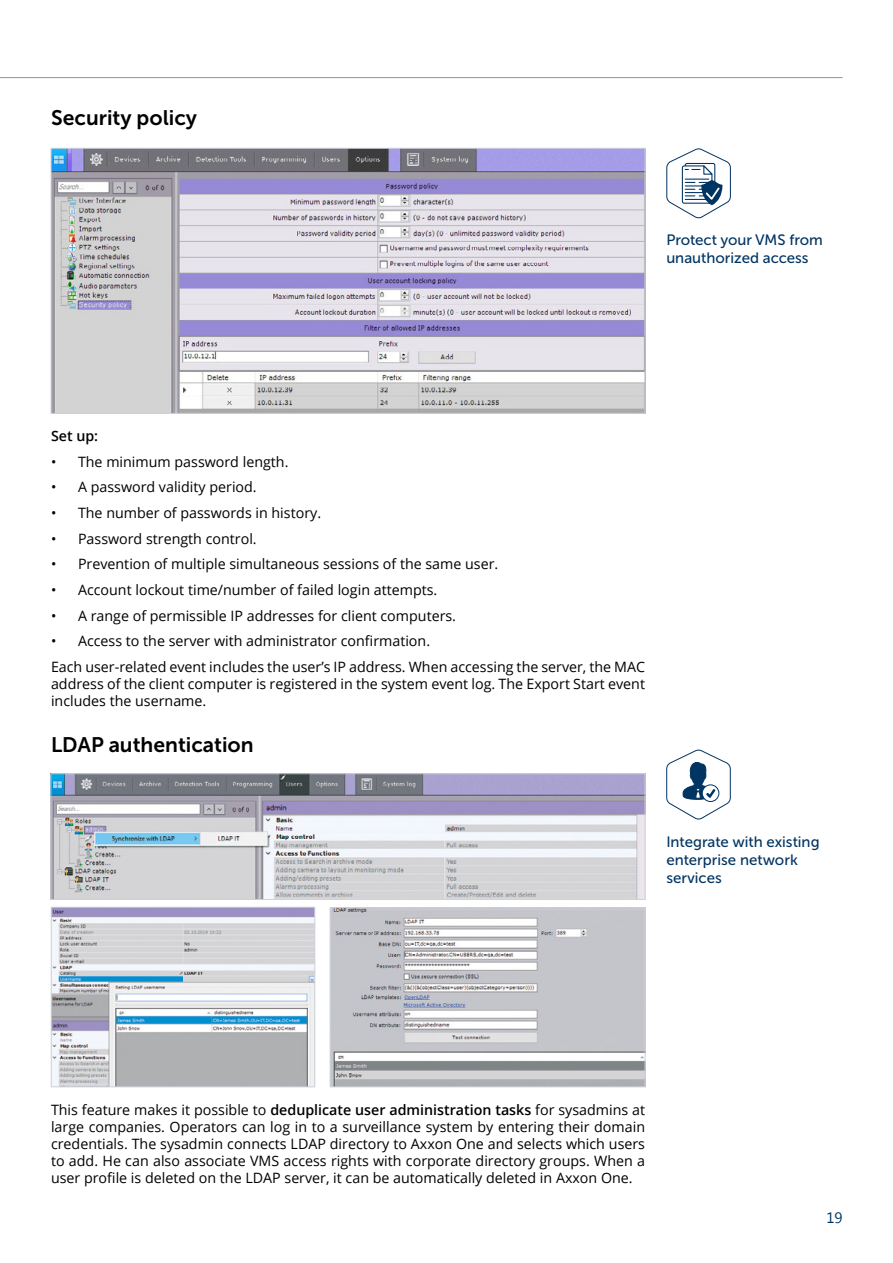
<style>
.page{position:relative;width:893px;height:1263px;background:#fff}
.page>*{position:absolute;margin:0;border:0;box-sizing:border-box;transform-origin:0 0}
.t1{font:21px "Museo Sans Cyrl 700";color:#000}
.t2{font:15px/18px "Museo Sans Cyrl 500";color:#003462}
.t3{font:15px "Segoe UI";color:#003462}
.t4{font:14.25px/17.1px "Open Sans";color:#000}
.t5{font:600 14.25px "Open Sans";color:#000}
.s1{font-weight:600}
</style>
<div class="page">
<hr style="left:0;top:77px;width:843px;height:1px;background:#8c94aa">
<img style="left:53px;top:150px;width:590px;height:261px">
<div style="left:51px;top:148px;width:594px;height:265px;border:1px solid #ced1dd"></div>
<svg style="left:666px;top:750px;width:65px;height:70px"></svg>
<img style="left:53px;top:909px;width:260px;height:176px">
<div style="left:51px;top:907px;width:264px;height:180px;border:1px solid #ced1dd"></div>
<img style="left:53px;top:775px;width:590px;height:123px">
<div style="left:51px;top:773px;width:594px;height:127px;border:1px solid #ced1dd"></div>
<img style="left:332px;top:909px;width:311px;height:176px">
<div style="left:330px;top:907px;width:315px;height:180px;border:1px solid #ced1dd"></div>
<svg style="left:666px;top:149px;width:65px;height:70px"></svg>
<h1 class="t1" style="left:51px;top:106px;width:148px">Security policy</h1>
<p class="t2" style="left:666px;top:231px;width:158px">Protect your VMS from unauthorized access</p>
<p class="t5" style="left:51px;top:426px;width:49px">Set up:</p>
<p class="t4" style="left:51px;top:453px;width:239px">• The minimum password length.</p>
<p class="t4" style="left:51px;top:478px;width:207px">• A password validity period.</p>
<p class="t4" style="left:51px;top:504px;width:272px">• The number of passwords in history.</p>
<p class="t4" style="left:51px;top:530px;width:207px">• Password strength control.</p>
<p class="t4" style="left:51px;top:555px;width:449px">• Prevention of multiple simultaneous sessions of the same user.</p>
<p class="t4" style="left:51px;top:581px;width:388px">• Account lockout time/number of failed login attempts.</p>
<p class="t4" style="left:51px;top:606px;width:407px">• A range of permissible IP addresses for client computers.</p>
<p class="t4" style="left:51px;top:628px;width:596px;line-height:25.7px">• Access to the server with administrator confirmation.<br>Each user-related event includes the user’s IP address. When accessing the server, the MAC</p>
<p class="t4" style="left:51px;top:675px;width:596px">address of the client computer is registered in the system event log. The Export Start event includes the username.</p>
<h1 class="t1" style="left:51px;top:733px;width:204px">LDAP authentication</h1>
<p class="t2" style="left:666px;top:833px;width:155px">Integrate with existing enterprise network services</p>
<p class="t4" style="left:51px;top:1101px;width:596px;text-align:justify">This feature makes it possible to <span class="s1">deduplicate user administration tasks</span> for sysadmins at large companies. Operators can log in to a surveillance system by entering their domain credentials. The sysadmin connects LDAP directory to Axxon One and selects which users to add. He can also associate VMS access rights with corporate directory groups. When a user profile is deleted on the LDAP server, it can be automatically deleted in Axxon One.</p>
<p class="t3" style="left:826px;top:1207px;width:18px">19</p>
</div>
